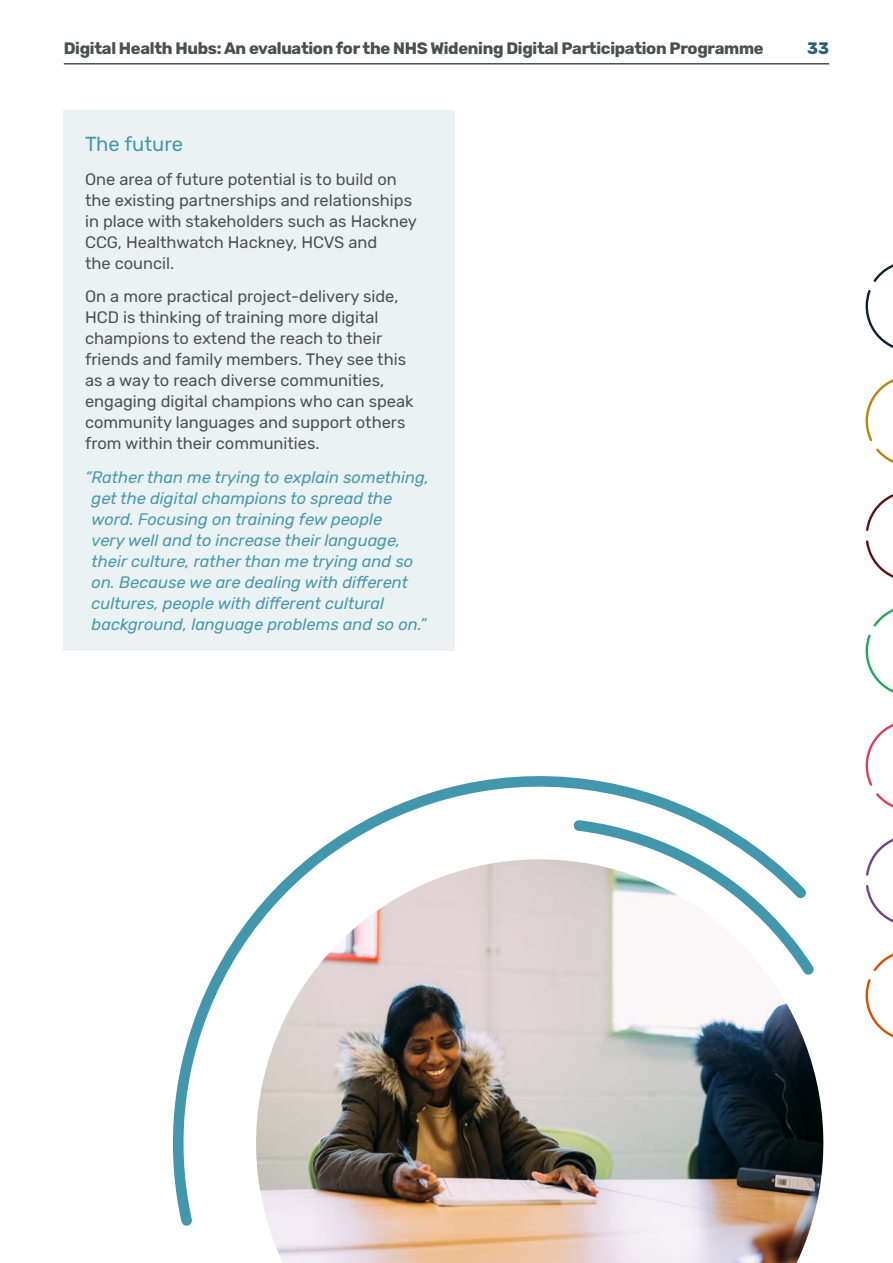
<style>
.page{position:relative;width:893px;height:1263px;background:#fff}
.page>*{position:absolute;margin:0;border:0;box-sizing:border-box;transform-origin:0 0}
.t1{font:20.25px "Rubik";color:#4397ac}
.t2{font:16.5px/21px "Rubik";color:#4d4e4e}
.t3{font:italic 16.5px/21px "Rubik";color:#4397ac}
.t4{font:700 16.5px "Rubik";letter-spacing:-.02em;color:#4d4e4e}
.t5{font:700 16.5px "Rubik";color:#295f70}
</style>
<div class="page">
<svg style="left:865px;top:264px;width:28px;height:84px"></svg>
<svg style="left:865px;top:609px;width:28px;height:84px"></svg>
<svg style="left:865px;top:953px;width:28px;height:85px"></svg>
<svg style="left:865px;top:379px;width:28px;height:84px"></svg>
<svg style="left:865px;top:724px;width:28px;height:84px"></svg>
<svg style="left:866px;top:494px;width:27px;height:84px"></svg>
<svg style="left:866px;top:838px;width:27px;height:85px"></svg>
<hr style="left:64px;top:63px;width:765px;height:2px;background:#4d4e4e">
<div style="left:64px;top:111px;width:391px;height:540px;background:#ebf2f4"></div>
<svg style="left:172px;top:776px;width:541px;height:450px"></svg>
<svg style="left:573px;top:820px;width:199px;height:39px"></svg>
<img style="left:247px;top:859px;width:577px;height:404px">
<p class="t4" style="left:64px;top:39px;width:701px">Digital Health Hubs: An evaluation for the NHS Widening Digital Participation Programme</p>
<p class="t5" style="left:807px;top:39px;width:23px">33</p>
<p class="t1" style="left:85px;top:132px;width:100px">The future</p>
<p class="t2" style="left:85px;top:169px;width:333px">One area of future potential is to build on the existing partnerships and relationships in place with stakeholders such as Hackney CCG, Healthwatch Hackney, HCVS and<br>the council.</p>
<p class="t2" style="left:85px;top:286px;width:330px">On a more practical project-delivery side, HCD is thinking of training more digital champions to extend the reach to their friends and family members. They see this as a way to reach diverse communities, engaging digital champions who can speak community languages and support others from within their communities.</p>
<p class="t3" style="left:92px;top:467px;width:339px;text-indent:-7px">“Rather than me trying to explain something, get the digital champions to spread the word. Focusing on training few people<br>very well and to increase their language, their culture, rather than me trying and so on. Because we are dealing with different cultures, people with different cultural background, language problems and so on.”</p>
</div>
